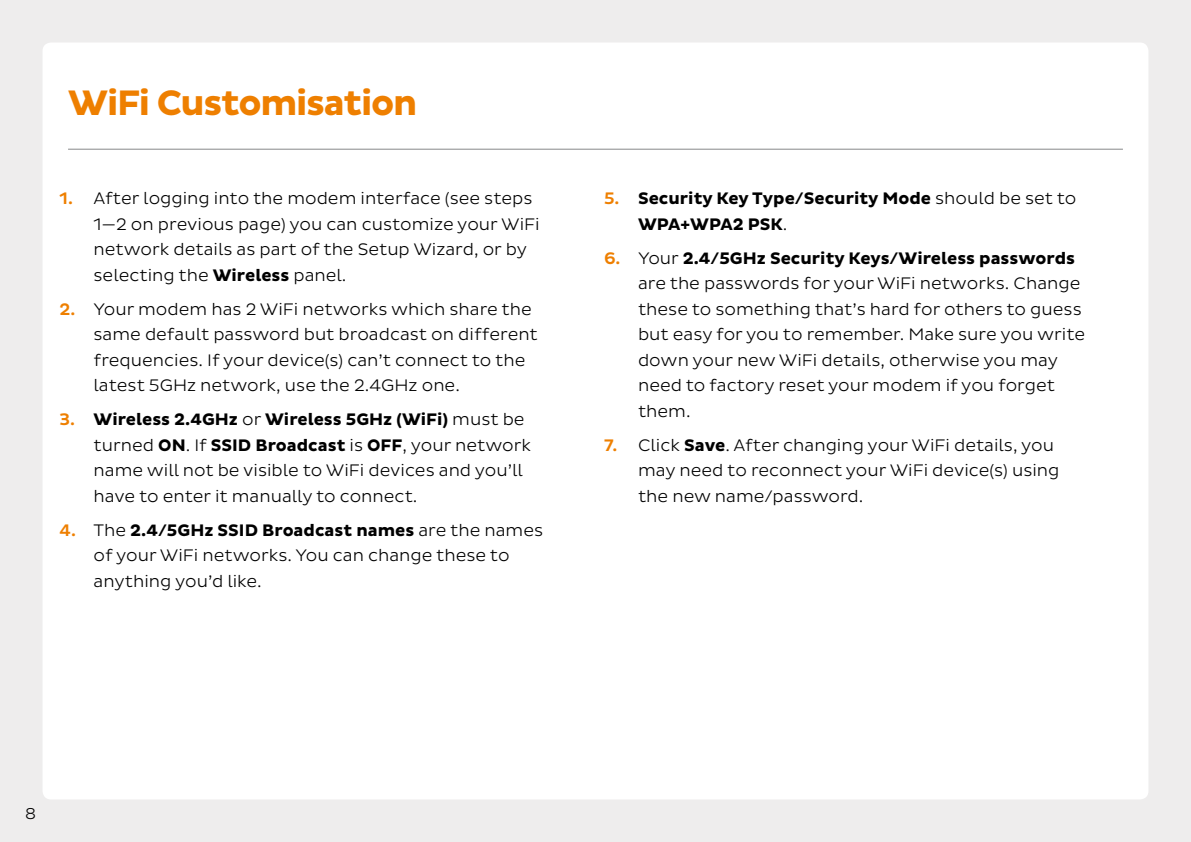
<style>
.page{position:relative;width:1191px;height:842px;background:#eeeded}
.page>*{position:absolute;margin:0;border:0;box-sizing:border-box;transform-origin:0 0}
.t1{font:700 36px "Pluto Sans";letter-spacing:-.035em;color:#ee7f00}
.t2{font:300 17px/25.6px "Pluto Sans";color:#000}
.t3{font:700 17px/25.6px "Pluto Sans";color:#000}
.t4{font:300 16px "Pluto Sans";color:#000}
.s1{font-weight:500;color:#ee7f00}
.s2{font-weight:700}
.s3{font-weight:300}
</style>
<div class="page">
<div style="left:43px;top:43px;width:1105px;height:756px;background:#fff;border-radius:9px"></div>
<hr style="left:68px;top:149px;width:1055px;height:1px;background:#87888a">
<h1 class="t1" style="left:68px;top:82px;width:351px">WiFi Customisation</h1>
<p class="t2" style="left:94px;top:186px;width:447px;text-indent:-34px"><span class="s1">1.</span> After logging into the modem interface (see steps 1—2 on previous page) you can customize your WiFi network details as part of the Setup Wizard, or by selecting the <span class="s2">Wireless</span> panel.</p>
<p class="t2" style="left:94px;top:296px;width:446px;text-indent:-34px"><span class="s1">2.</span> Your modem has 2 WiFi networks which share the same default password but broadcast on different frequencies. If your device(s) can’t connect to the latest 5GHz network, use the 2.4GHz one.</p>
<p class="t2" style="left:94px;top:407px;width:439px;text-indent:-34px"><span class="s1">3.</span> <span class="s2">Wireless 2.4GHz</span> or <span class="s2">Wireless 5GHz (WiFi)</span> must be turned <span class="s2">ON</span>. If <span class="s2">SSID Broadcast</span> is <span class="s2">OFF</span>, your network name will not be visible to WiFi devices and you’ll have to enter it manually to connect.</p>
<p class="t2" style="left:94px;top:517px;width:451px;text-indent:-34px"><span class="s1">4.</span> The <span class="s2">2.4/5GHz SSID Broadcast names</span> are the names of your WiFi networks. You can change these to anything you’d like.</p>
<p class="t3" style="left:638px;top:186px;width:440px;text-indent:-34px"><span class="s1">5.</span> Security Key Type/Security Mode <span class="s3">should be set to<br></span>WPA+WPA2 PSK<span class="s3">.</span></p>
<p class="t2" style="left:638px;top:245px;width:449px;text-indent:-34px"><span class="s1">6.</span> Your <span class="s2">2.4/5GHz Security Keys/Wireless passwords </span>are the passwords for your WiFi networks. Change these to something that’s hard for others to guess but easy for you to remember. Make sure you write down your new WiFi details, otherwise you may need to factory reset your modem if you forget them.</p>
<p class="t2" style="left:638px;top:432px;width:423px;text-indent:-34px"><span class="s1">7.</span> Click <span class="s2">Save</span>. After changing your WiFi details, you may need to reconnect your WiFi device(s) using the new name/password.</p>
<p class="t4" style="left:25px;top:805px;width:12px">8</p>
</div>
